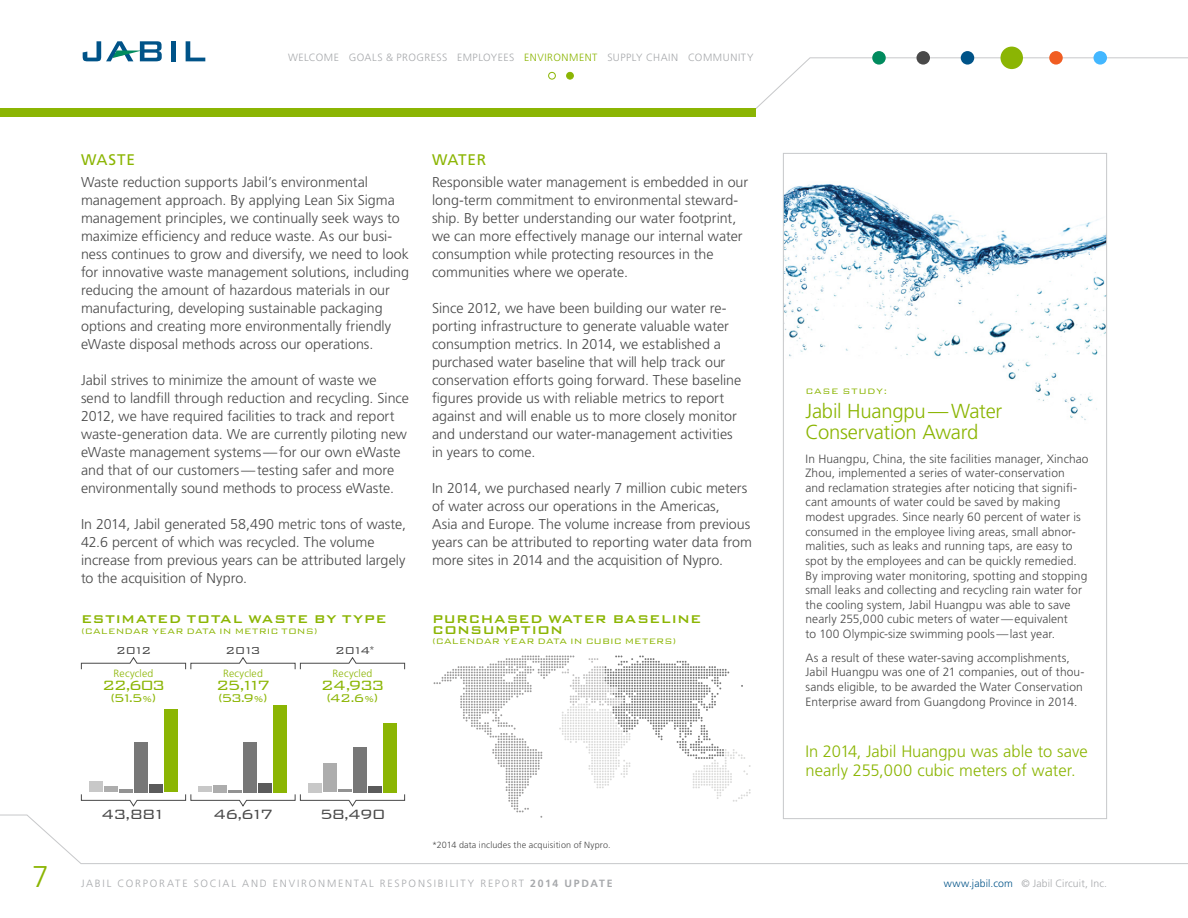
<style>
.page{position:relative;width:1188px;height:918px;background:#fff}
.page>*{position:absolute;margin:0;border:0;box-sizing:border-box;transform-origin:0 0}
.t1{font:300 30px "Frutiger";color:#8bb503}
.case_study_head__201{font:300 20.25px/21px "Frutiger";letter-spacing:-.015em;color:#8bb503}
.t2{font:300 18px "Bank Gothic BT";letter-spacing:-.115em;color:#8bb503}
.t3{font:300 18px "Bank Gothic BT";letter-spacing:-.065em;color:#494949}
.t4{font:300 16.5px/18.8px "Frutiger";color:#8bb503}
.subheads__governance{font:15.3px "Frutiger";letter-spacing:.04em;color:#8bb503}
.t5{font:500 15px "Bank Gothic BT";letter-spacing:.045em;color:#8bb503}
.t6{font:500 15px "Bank Gothic BT";letter-spacing:.02em;color:#8bb503}
.t7{font:300 15px "Bank Gothic BT";color:#8bb503}
.t8{font:500 15px "Bank Gothic BT";color:#8bb503}
.body_text__dk_gray{font:300 14.25px/18px "Frutiger";color:#494949}
.t9{font:300 13.5px "Bank Gothic BT";letter-spacing:-.145em;color:#494949}
.case_study__2014{font:300 12px/14.7px "Frutiger";letter-spacing:.005em;color:#494949}
.t10{font:300 11.25px "Bank Gothic BT";color:#494949}
.t11{font:300 10.5px "Frutiger";letter-spacing:.175em;color:#a7a9ac}
.t12{font:300 10.5px "Bank Gothic BT";letter-spacing:.025em;color:#8bb503}
.t13{font:300 10.5px "Frutiger";letter-spacing:.055em;color:#a7a9ac}
.t14{font:300 10.5px "Frutiger";letter-spacing:.01em;color:#a7a9ac}
.t15{font:300 10.5px "Frutiger";letter-spacing:.015em;color:#8bb503}
.t16{font:300 10.5px "Bank Gothic BT";letter-spacing:.07em;color:#8bb503}
.body_text__dk_gray-2{font:300 9px "Frutiger";letter-spacing:.015em;color:#494949}
.s1{color:#8bb503}
.s2{font-size:11.25px}
.s3{font-weight:700}
.s4{color:#005388}
</style>
<div class="page">
<img style="left:785px;top:184px;width:320px;height:236px">
<svg style="left:0;top:814px;width:1188px;height:50px"></svg>
<svg style="left:756px;top:57px;width:432px;height:52px"></svg>
<div style="left:0;top:108px;width:756px;height:9px;background:#8bb503"></div>
<div style="left:89px;top:781px;width:14px;height:11px;background:#c8c8c8"></div>
<div style="left:199px;top:787px;width:13px;height:5px;background:#c8c8c8"></div>
<div style="left:308px;top:783px;width:14px;height:9px;background:#c8c8c8"></div>
<div style="left:104px;top:786px;width:14px;height:6px;background:#adadad"></div>
<div style="left:214px;top:785px;width:13px;height:7px;background:#adadad"></div>
<div style="left:323px;top:763px;width:14px;height:29px;background:#adadad"></div>
<hr style="left:119px;top:789px;width:14px;height:3px;background:#929292">
<hr style="left:338px;top:789px;width:14px;height:3px;background:#929292">
<div style="left:134px;top:742px;width:14px;height:50px;background:#777"></div>
<div style="left:244px;top:742px;width:13px;height:50px;background:#777"></div>
<div style="left:353px;top:747px;width:14px;height:45px;background:#777"></div>
<div style="left:149px;top:784px;width:14px;height:8px;background:#5b5b5b"></div>
<div style="left:259px;top:783px;width:13px;height:9px;background:#5b5b5b"></div>
<div style="left:368px;top:786px;width:14px;height:6px;background:#5b5b5b"></div>
<div style="left:164px;top:710px;width:14px;height:82px;background:#8bb503"></div>
<div style="left:274px;top:705px;width:13px;height:87px;background:#8bb503"></div>
<div style="left:383px;top:723px;width:14px;height:69px;background:#8bb503"></div>
<svg style="left:81px;top:657px;width:324px;height:13px"></svg>
<svg style="left:81px;top:790px;width:324px;height:17px"></svg>
<svg style="left:434px;top:656px;width:317px;height:162px"></svg>
<div style="left:872px;top:51px;width:14px;height:14px;background:#018b5e;border-radius:50%"></div>
<div style="left:916px;top:51px;width:14px;height:14px;background:#494949;border-radius:50%"></div>
<div style="left:961px;top:51px;width:13px;height:14px;background:#005388;border-radius:50%"></div>
<div style="left:1000px;top:47px;width:23px;height:22px;background:#8bb503;border-radius:50%"></div>
<div style="left:1049px;top:51px;width:14px;height:14px;background:#f15d22;border-radius:50%"></div>
<div style="left:1094px;top:51px;width:13px;height:14px;background:#43b7ff;border-radius:50%"></div>
<div style="left:567px;top:72px;width:6px;height:7px;background:#8bb503;border-radius:50%"></div>
<div style="left:566px;top:72px;width:8px;height:8px;border:1px solid #8bb503;border-radius:50%"></div>
<div style="left:548px;top:72px;width:8px;height:8px;border:1px solid #8bb503;border-radius:50%"></div>
<hr style="left:171px;top:41px;width:4px;height:20px;background:#005388">
<svg style="left:186px;top:41px;width:19px;height:20px"></svg>
<svg style="left:83px;top:41px;width:79px;height:20px"></svg>
<p class="t13" style="left:288px;top:52px;width:467px">WELCOME GOALS &amp; PROGRESS EMPLOYEES <span class="s1">ENVIRONMENT</span> SUPPLY CHAIN COMMUNITY</p>
<p class="t1" style="left:32px;top:859px;width:18px">7</p>
<p class="subheads__governance" style="left:81px;top:150px;width:55px">WASTE</p>
<p class="body_text__dk_gray" style="left:81px;top:173px;width:330px">Waste reduction supports Jabil’s environmental management approach. By applying Lean Six Sigma management principles, we continually seek ways to maximize efficiency and reduce waste. As our busi&shy;ness continues to grow and diversify, we need to look for innovative waste management solutions, including reducing the amount of hazardous materials in our manufacturing, developing sustainable packaging options and creating more environmentally friendly eWaste disposal methods across our operations.</p>
<p class="body_text__dk_gray" style="left:81px;top:371px;width:329px">Jabil strives to minimize the amount of waste we<br>send to landfill through reduction and recycling. Since 2012, we have required facilities to track and report waste-generation data. We are currently piloting new eWaste management systems—for our own eWaste and that of our customers—testing safer and more environmentally sound methods to process eWaste.</p>
<p class="body_text__dk_gray" style="left:81px;top:515px;width:327px">In 2014, Jabil generated 58,490 metric tons of waste, 42.6 percent of which was recycled. The volume increase from previous years can be attributed largely to the acquisition of Nypro.</p>
<p class="t5" style="left:81px;top:611px;width:307px">ESTIMATED TOTAL WASTE BY TYPE</p>
<p class="t12" style="left:81px;top:625px;width:238px">(CALENDAR YEAR DATA IN METRIC TONS)</p>
<p class="t10" style="left:369px;top:643px;width:7px">*</p>
<p class="t9" style="left:116px;top:643px;width:37px">2012</p>
<p class="t9" style="left:225px;top:643px;width:37px">2013</p>
<p class="t9" style="left:335px;top:643px;width:37px">2014</p>
<p class="t15" style="left:114px;top:667px;width:41px">Recycled</p>
<p class="t2" style="left:102px;top:675px;width:65px">22,603</p>
<p class="t7" style="left:110px;top:690px;width:48px">(51.5<span class="s2">%</span>)</p>
<p class="t15" style="left:223px;top:667px;width:41px">Recycled</p>
<p class="t2" style="left:216px;top:675px;width:56px">25,117</p>
<p class="t7" style="left:218px;top:690px;width:52px">(53.9<span class="s2">%</span>)</p>
<p class="t15" style="left:333px;top:667px;width:41px">Recycled</p>
<p class="t2" style="left:320px;top:675px;width:66px">24,933</p>
<p class="t7" style="left:326px;top:690px;width:54px">(42.6<span class="s2">%</span>)</p>
<p class="subheads__governance" style="left:432px;top:150px;width:56px">WATER</p>
<p class="body_text__dk_gray" style="left:432px;top:173px;width:318px">Responsible water management is embedded in our long-term commitment to environmental steward&shy;ship. By better understanding our water footprint, we can more effectively manage our internal water consumption while protecting resources in the communities where we operate.</p>
<p class="body_text__dk_gray" style="left:432px;top:299px;width:311px">Since 2012, we have been building our water re&shy;porting infrastructure to generate valuable water consumption metrics. In 2014, we established a purchased water baseline that will help track our conservation efforts going forward. These baseline figures provide us with reliable metrics to report against and will enable us to more closely monitor and understand our water-management activities in years to come.</p>
<p class="body_text__dk_gray" style="left:432px;top:479px;width:321px">In 2014, we purchased nearly 7 million cubic meters of water across our operations in the Americas,<br>Asia and Europe. The volume increase from previous years can be attributed to reporting water data from more sites in 2014 and the acquisition of Nypro.</p>
<p class="t6" style="left:432px;top:611px;width:271px">PURCHASED WATER BASELINE</p>
<p class="t8" style="left:432px;top:622px;width:133px">CONSUMPTION</p>
<p class="t12" style="left:432px;top:636px;width:246px">(CALENDAR YEAR DATA IN CUBIC METERS)</p>
<p class="t3" style="left:101px;top:805px;width:67px">43,881</p>
<p class="t3" style="left:213px;top:805px;width:62px">46,617</p>
<p class="t3" style="left:319px;top:805px;width:68px">58,490</p>
<p class="body_text__dk_gray-2" style="left:432px;top:840px;width:180px">*2014 data includes the acquisition of Nypro.</p>
<p class="t16" style="left:806px;top:385px;width:84px">CASE STUDY:</p>
<p class="case_study_head__201" style="left:806px;top:401px;width:198px">Jabil Huangpu—Water<br>Conservation Award</p>
<p class="case_study__2014" style="left:806px;top:451px;width:285px">In Huangpu, China, the site facilities manager, Xinchao Zhou, implemented a series of water-conservation<br>and reclamation strategies after noticing that signifi&shy;cant amounts of water could be saved by making modest upgrades. Since nearly 60 percent of water is consumed in the employee living areas, small abnor&shy;malities, such as leaks and running taps, are easy to spot by the employees and can be quickly remedied.<br>By improving water monitoring, spotting and stopping small leaks and collecting and recycling rain water for the cooling system, Jabil Huangpu was able to save nearly 255,000 cubic meters of water—equivalent<br>to 100 Olympic-size swimming pools—last year.</p>
<p class="case_study__2014" style="left:806px;top:650px;width:280px">As a result of these water-saving accomplishments, Jabil Huangpu was one of 21 companies, out of thou&shy;sands eligible, to be awarded the Water Conservation Enterprise award from Guangdong Province in 2014.</p>
<p class="t4" style="left:806px;top:742px;width:284px">In 2014, Jabil Huangpu was able to save nearly 255,000 cubic meters of water.</p>
<p class="t11" style="left:81px;top:877px;width:533px">JABIL CORPORATE SOCIAL AND ENVIRONMENTAL RESPONSIBILITY REPORT <span class="s3">2014 UPDATE</span></p>
<p class="t14" style="left:944px;top:877px;width:165px"><span class="s4">www.jabil.com</span> © Jabil Circuit, Inc.</p>
</div>
